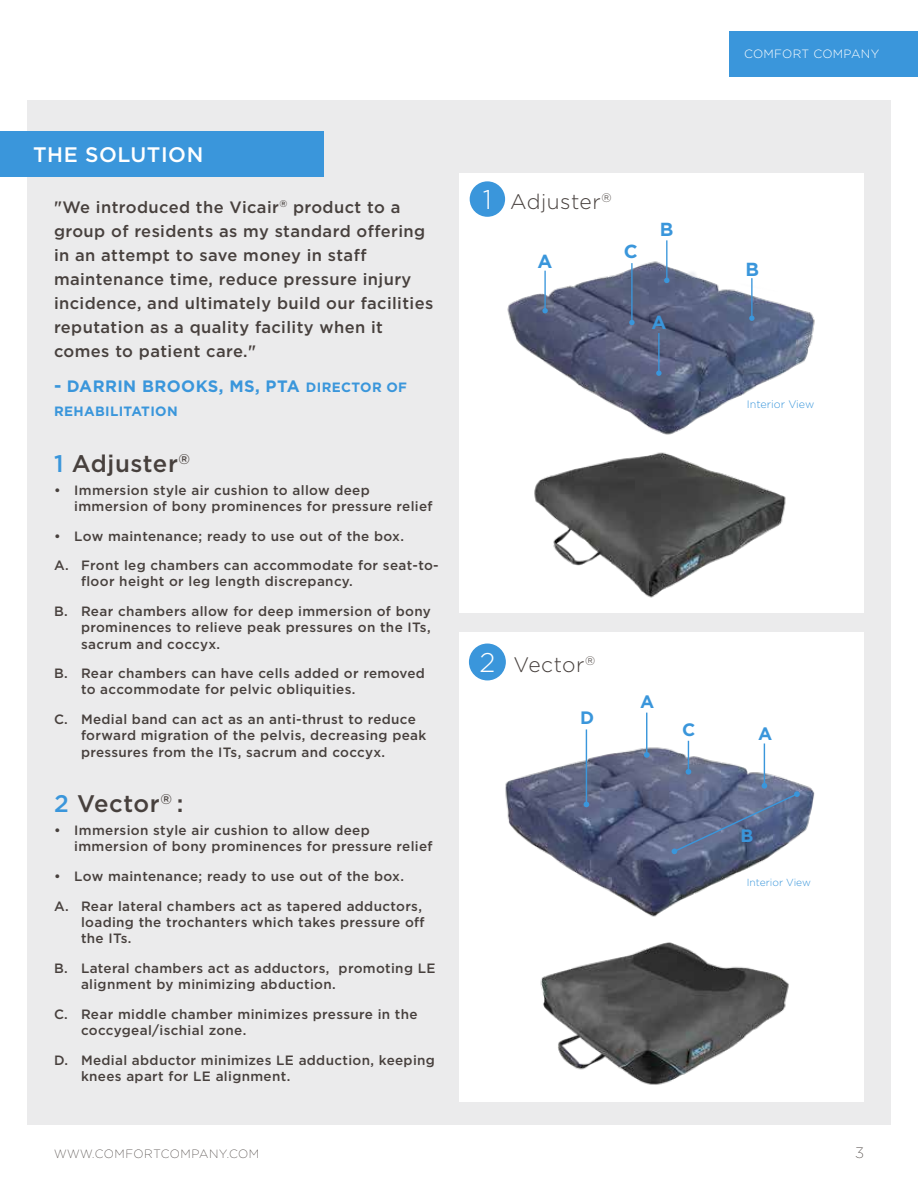
<style>
.page{position:relative;width:918px;height:1188px;background:#fff}
.page>*{position:absolute;margin:0;border:0;box-sizing:border-box;transform-origin:0 0}
.t1{font:500 24px "Gotham";letter-spacing:.025em;color:#47403d}
.t2{font:300 21px "Gotham";letter-spacing:.025em;color:#47403d}
.t3{font:500 21px "Gotham";letter-spacing:.025em;color:#fff}
.t4{font:700 18.9px "Gotham";color:#3a96db}
.t5{font:700 18px "Gotham";color:#3a96db}
.t6{font:500 16.5px/24px "Gotham";letter-spacing:.025em;color:#47403d}
.t7{font:700 16.5px "Gotham";letter-spacing:.025em;color:#3a96db}
.t8{font:300 15px "Gotham Ex";color:#47403d}
.t9{font:500 13.5px/16.2px "Gotham";letter-spacing:.025em;color:#47403d}
.t10{font:700 13.5px "Gotham";letter-spacing:.025em;color:#3a96db}
.t11{font:300 12px "Gotham Ex";letter-spacing:.04em;color:#47403d}
.t12{font:300 12px "Gotham";letter-spacing:.025em;color:#fff}
.t13{font:300 10.8px "Gotham";color:#3a96db}
.t14{font:300 10.2px "Gotham";color:#3a96db}
.s1{font-size:18px}
.s2{font-size:13.5px}
.s3{color:#3a96db}
.s4{font-size:27px;color:#fff}
</style>
<div class="page">
<div style="left:27px;top:100px;width:864px;height:1025px;background:#ebebec"></div>
<div style="left:0;top:132px;width:323px;height:45px;background:#3a96db"></div>
<div style="left:460px;top:173px;width:404px;height:440px;background:#fff"></div>
<img style="left:534px;top:452px;width:252px;height:146px">
<div style="left:460px;top:632px;width:404px;height:470px;background:#fff"></div>
<img style="left:540px;top:942px;width:249px;height:143px">
<div style="left:470px;top:181px;width:35px;height:36px;background:#3a96db;border-radius:50%"></div>
<div style="left:470px;top:644px;width:35px;height:36px;background:#3a96db;border-radius:50%"></div>
<div style="left:469px;top:644px;width:37px;height:36px;border:2px solid #3a96db;border-radius:50%"></div>
<img style="left:507px;top:255px;width:308px;height:180px">
<hr style="left:658px;top:333px;width:2px;height:40px;background:#3a96db">
<svg style="left:656px;top:370px;width:6px;height:6px"></svg>
<hr style="left:544px;top:271px;width:2px;height:40px;background:#3a96db">
<svg style="left:542px;top:308px;width:6px;height:5px"></svg>
<hr style="left:751px;top:278px;width:2px;height:40px;background:#3a96db">
<svg style="left:749px;top:316px;width:6px;height:5px"></svg>
<hr style="left:666px;top:240px;width:1px;height:40px;background:#3a96db">
<svg style="left:664px;top:278px;width:6px;height:5px"></svg>
<hr style="left:631px;top:263px;width:2px;height:59px;background:#3a96db">
<svg style="left:629px;top:320px;width:6px;height:5px"></svg>
<img style="left:505px;top:741px;width:310px;height:176px">
<hr style="left:646px;top:713px;width:1px;height:42px;background:#3a96db">
<svg style="left:644px;top:752px;width:6px;height:6px"></svg>
<hr style="left:764px;top:744px;width:1px;height:42px;background:#3a96db">
<svg style="left:671px;top:783px;width:129px;height:71px;background:#637091"></svg>
<hr style="left:688px;top:741px;width:1px;height:31px;background:#3a96db">
<svg style="left:686px;top:769px;width:5px;height:6px"></svg>
<hr style="left:586px;top:729px;width:1px;height:75px;background:#3a96db">
<svg style="left:584px;top:802px;width:5px;height:5px"></svg>
<div style="left:729px;top:31px;width:189px;height:46px;background:#3a96db"></div>
<h2 class="t3" style="left:33px;top:143px;width:172px">THE SOLUTION</h2>
<p class="t6" style="left:54px;top:194px;width:381px">"We introduced the Vicair<sup>®</sup> product to a group of residents as my standard offering in an attempt to save money in staff maintenance time, reduce pressure injury incidence, and ultimately build our facilities reputation as a quality facility when it comes to patient care."</p>
<p class="t7" style="left:54px;top:376px;width:355px"><span class="s1">-</span> DARRIN BROOKS, MS, PTA <span class="s2">DIRECTOR OF</span></p>
<p class="t10" style="left:54px;top:403px;width:125px">REHABILITATION</p>
<h1 class="t1" style="left:54px;top:450px;width:138px"><span class="s3">1</span> Adjuster<sup>®</sup></h1>
<p class="t9" style="left:74px;top:481px;width:360px;text-indent:-20px">• Immersion style air cushion to allow deep immersion of bony prominences for pressure relief</p>
<p class="t9" style="left:54px;top:521px;width:386px;line-height:29.7px">• Low maintenance; ready to use out of the box.<br>A. Front leg chambers can accommodate for seat-to-</p>
<p class="t9" style="left:54px;top:566px;width:378px;line-height:29.7px;text-indent:27px">floor height or leg length discrepancy.<br>B. Rear chambers allow for deep immersion of bony</p>
<p class="t9" style="left:81px;top:619px;width:351px">prominences to relieve peak pressures on the ITs, sacrum and coccyx.</p>
<p class="t9" style="left:81px;top:665px;width:346px;text-indent:-27px">B. Rear chambers can have cells added or removed to accommodate for pelvic obliquities.</p>
<p class="t9" style="left:81px;top:711px;width:347px;text-indent:-27px">C. Medial band can act as an anti-thrust to reduce forward migration of the pelvis, decreasing peak pressures from the ITs, sacrum and coccyx.</p>
<h1 class="t1" style="left:54px;top:790px;width:131px"><span class="s3">2</span> Vector<sup>®</sup> :</h1>
<p class="t9" style="left:74px;top:822px;width:360px;text-indent:-20px">• Immersion style air cushion to allow deep immersion of bony prominences for pressure relief</p>
<p class="t9" style="left:54px;top:868px;width:352px">• Low maintenance; ready to use out of the box.</p>
<p class="t9" style="left:81px;top:898px;width:345px;text-indent:-27px">A. Rear lateral chambers act as tapered adductors, loading the trochanters which takes pressure off the ITs.</p>
<p class="t9" style="left:81px;top:960px;width:356px;text-indent:-27px">B. Lateral chambers act as adductors, promoting LE alignment by minimizing abduction.</p>
<p class="t9" style="left:81px;top:1006px;width:338px;text-indent:-27px">C. Rear middle chamber minimizes pressure in the coccygeal/ischial zone.</p>
<p class="t9" style="left:81px;top:1052px;width:355px;text-indent:-27px">D. Medial abductor minimizes LE adduction, keeping knees apart for LE alignment.</p>
<h2 class="t2" style="left:483px;top:190px;width:130px"><span class="s4">1</span> Adjuster<sup>®</sup></h2>
<h3 class="t4" style="left:537px;top:250px;width:16px">A</h3>
<h3 class="t4" style="left:624px;top:240px;width:15px">C</h3>
<h3 class="t4" style="left:660px;top:219px;width:15px">B</h3>
<h3 class="t4" style="left:652px;top:311px;width:16px">A</h3>
<p class="t12" style="left:744px;top:48px;width:137px">COMFORT COMPANY</p>
<h3 class="t4" style="left:745px;top:259px;width:15px">B</h3>
<p class="t13" style="left:747px;top:399px;width:69px">Interior View</p>
<h2 class="t2" style="left:479px;top:653px;width:117px"><span class="s4">2</span> Vector<sup>®</sup></h2>
<h3 class="t5" style="left:580px;top:707px;width:16px">D</h3>
<h3 class="t5" style="left:640px;top:691px;width:16px">A</h3>
<h3 class="t5" style="left:682px;top:719px;width:15px">C</h3>
<h3 class="t5" style="left:758px;top:723px;width:16px">A</h3>
<h3 class="t5" style="left:741px;top:825px;width:14px">B</h3>
<p class="t14" style="left:747px;top:877px;width:66px">Interior View</p>
<p class="t11" style="left:54px;top:1148px;width:207px">WWW.COMFORTCOMPANY.COM</p>
<p class="t8" style="left:856px;top:1145px;width:10px">3</p>
</div>
